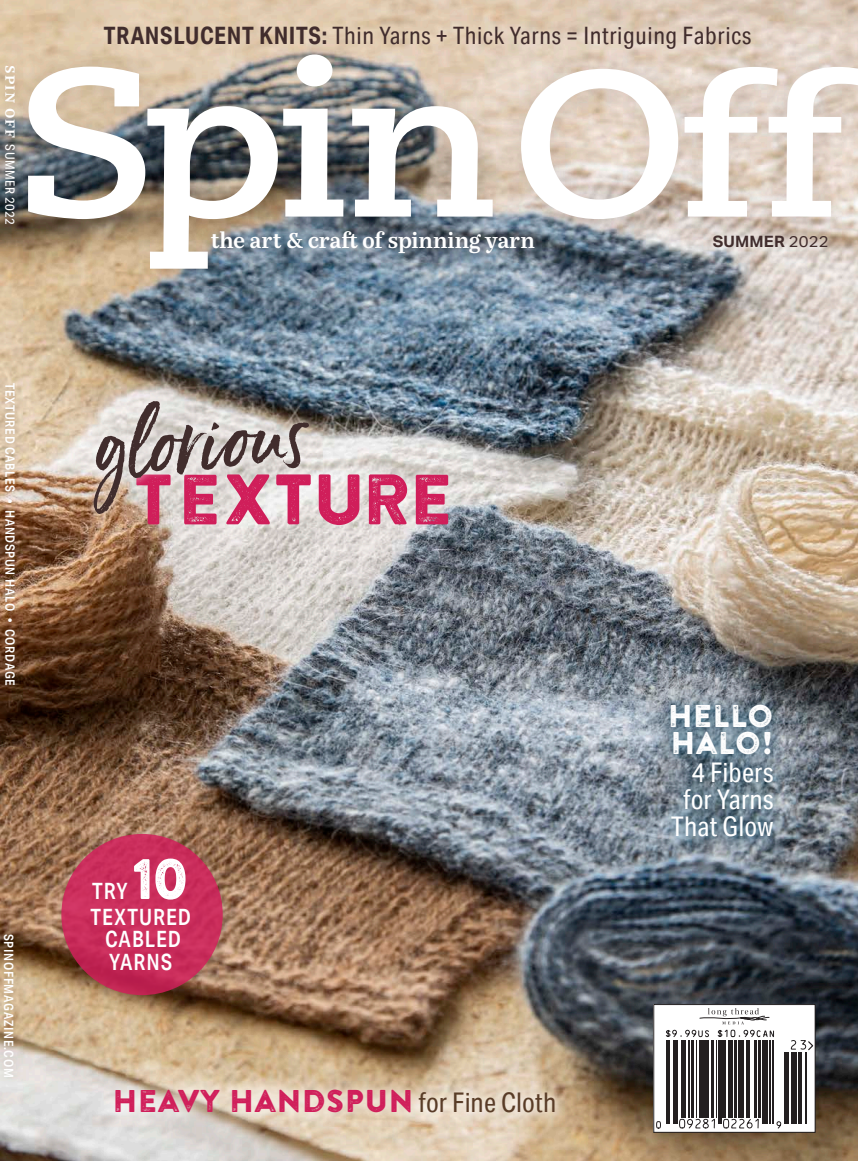
<style>
.page{position:relative;width:858px;height:1161px;background:#fff}
.page>*{position:absolute;margin:0;border:0;box-sizing:border-box;transform-origin:0 0}
.t1{font:88.5px "Ernestand Emily Slanted";color:#412d2d}
.t2{font:70.95px "Brandon Printed One";letter-spacing:-.015em;color:#d01e5a}
.t3{font:57px "Brandon Printed One";color:#fff}
.Subheads{font:31.35px "Brandon Printed One";color:#d01e5a}
.Subheads-2{font:31.35px/27.2px "Brandon Printed One";color:#fff}
.Subheads-3{font:27.15px/27.2px "Aktiv Grotesk Cd";letter-spacing:.01em;color:#fff;text-align:right}
.Subheads2{font:24px "Aktiv Grotesk Cd";letter-spacing:.025em;color:#412d2d}
.Subheads2-2{font:500 22.5px/22.5px "Aktiv Grotesk Cd";letter-spacing:.04em;color:#fff}
.t4{font:600 21px "Casus Pro";letter-spacing:-.005em;color:#fff}
.t5{font:700 15.6px "Aktiv Grotesk";letter-spacing:.01em;color:#412d2d;scale:1.05 1}
.t6{font:500 12.9px "Aktiv Grotesk Cd";letter-spacing:.05em;color:#fff;scale:1.05 1}
.t7{font:12.9px "Aktiv Grotesk Cd";letter-spacing:.03em;color:#fff;scale:1.05 1}
.s1{font-family:"Casus Pro";font-weight:700}
.s2{font-weight:700}
.s3{font-weight:400}
.s4{font-family:"Aktiv Grotesk Cd";font-size:27.15px;color:#593c27}
</style>
<div class="page">
<img style="left:0;top:0;width:857px;height:1161px">
<div style="left:0;top:25px;width:857px;height:274px;background:#412d2d;opacity:.14"></div>
<img style="left:28px;top:54px;width:315px;height:215px">
<img style="left:352px;top:106px;width:140px;height:110px">
<svg style="left:521px;top:69px;width:157px;height:150px"></svg>
<svg style="left:684px;top:67px;width:173px;height:150px"></svg>
<div style="left:197px;top:216px;width:350px;height:51px;background:#412d2d;opacity:.34"></div>
<div style="left:701px;top:224px;width:138px;height:36px;background:#fff;opacity:.54"></div>
<div style="left:0;top:373px;width:26px;height:322px;background:#412d2d;opacity:.2"></div>
<div style="left:0;top:56px;width:26px;height:179px;background:#412d2d;opacity:.2"></div>
<div style="left:0;top:923px;width:24px;height:165px;background:#412d2d;opacity:.2"></div>
<div style="left:94px;top:18px;width:665px;height:41px;background:#f5e9d7;opacity:.43"></div>
<div style="left:50px;top:823px;width:190px;height:190px;background:#412d2d;opacity:.19"></div>
<div style="left:61px;top:834px;width:162px;height:161px;background:linear-gradient(to bottom,#ce315f,#c32755);border-radius:50%"></div>
<div style="left:123px;top:461px;width:338px;height:77px;background:#fff;opacity:.21"></div>
<div style="left:97px;top:1072px;width:476px;height:59px;background:#fff;opacity:.75"></div>
<div style="left:656px;top:691px;width:129px;height:159px;background:#125373;opacity:.58"></div>
<img style="left:78px;top:382px;width:245px;height:142px">
<svg style="left:655px;top:1006px;width:158px;height:125px"></svg>
<hr style="left:666px;top:1040px;width:1px;height:84px;background:#231f20">
<hr style="left:668px;top:1040px;width:1px;height:84px;background:#231f20">
<hr style="left:673px;top:1040px;width:2px;height:84px;background:#231f20">
<hr style="left:676px;top:1040px;width:1px;height:84px;background:#231f20">
<hr style="left:681px;top:1040px;width:2px;height:78px;background:#231f20">
<hr style="left:684px;top:1040px;width:1px;height:78px;background:#231f20">
<hr style="left:688px;top:1040px;width:1px;height:78px;background:#231f20">
<hr style="left:691px;top:1040px;width:2px;height:78px;background:#231f20">
<hr style="left:695px;top:1040px;width:1px;height:78px;background:#231f20">
<hr style="left:699px;top:1040px;width:2px;height:78px;background:#231f20">
<hr style="left:702px;top:1040px;width:2px;height:78px;background:#231f20">
<hr style="left:705px;top:1040px;width:3px;height:78px;background:#231f20">
<hr style="left:711px;top:1040px;width:2px;height:78px;background:#231f20">
<hr style="left:715px;top:1040px;width:1px;height:78px;background:#231f20">
<hr style="left:718px;top:1040px;width:1px;height:84px;background:#231f20">
<hr style="left:720px;top:1040px;width:1px;height:84px;background:#231f20">
<hr style="left:722px;top:1040px;width:3px;height:78px;background:#231f20">
<hr style="left:728px;top:1040px;width:1px;height:78px;background:#231f20">
<hr style="left:730px;top:1040px;width:2px;height:78px;background:#231f20">
<hr style="left:733px;top:1040px;width:3px;height:78px;background:#231f20">
<hr style="left:738px;top:1040px;width:2px;height:78px;background:#231f20">
<hr style="left:741px;top:1040px;width:2px;height:78px;background:#231f20">
<hr style="left:746px;top:1040px;width:1px;height:78px;background:#231f20">
<hr style="left:748px;top:1040px;width:1px;height:78px;background:#231f20">
<hr style="left:754px;top:1040px;width:2px;height:78px;background:#231f20">
<hr style="left:758px;top:1040px;width:2px;height:78px;background:#231f20">
<svg style="left:761px;top:1040px;width:4px;height:84px"></svg>
<hr style="left:766px;top:1040px;width:1px;height:84px;background:#231f20">
<hr style="left:769px;top:1040px;width:1px;height:84px;background:#231f20">
<hr style="left:771px;top:1040px;width:2px;height:84px;background:#231f20">
<hr style="left:784px;top:1052px;width:1px;height:72px;background:#231f20">
<hr style="left:786px;top:1052px;width:2px;height:72px;background:#231f20">
<hr style="left:791px;top:1052px;width:2px;height:72px;background:#231f20">
<hr style="left:794px;top:1052px;width:2px;height:72px;background:#231f20">
<hr style="left:797px;top:1052px;width:1px;height:72px;background:#231f20">
<hr style="left:800px;top:1052px;width:1px;height:72px;background:#231f20">
<hr style="left:805px;top:1052px;width:1px;height:72px;background:#231f20">
<svg style="left:655px;top:1121px;width:6px;height:8px"></svg>
<svg style="left:678px;top:1118px;width:81px;height:11px"></svg>
<svg style="left:776px;top:1121px;width:5px;height:8px"></svg>
<svg style="left:790px;top:1040px;width:23px;height:11px"></svg>
<div style="left:653px;top:1004px;width:162px;height:129px;border:1px solid #231f20"></div>
<svg style="left:665px;top:1008px;width:109px;height:30px"></svg>
<p class="t7" style="left:18px;top:65px;width:154px;rotate:90deg"><span class="s1">SPIN OFF</span> SUMMER 2022</p>
<p class="t6" style="left:18px;top:383px;width:290px;rotate:90deg">TEXTURED CABLES • HANDSPUN HALO • CORDAGE</p>
<p class="t6" style="left:16px;top:934px;width:138px;rotate:90deg">SPINOFFMAGAZINE.COM</p>
<p class="Subheads2" style="left:104px;top:21px;width:648px"><span class="s2">TRANSLUCENT KNITS:</span> Thin Yarns + Thick Yarns = Intriguing Fabrics</p>
<p class="t4" style="left:211px;top:226px;width:325px">the art &amp; craft of spinning yarn</p>
<p class="t5" style="left:712px;top:233px;width:112px">SUMMER <span class="s3">2022</span></p>
<p class="t1" style="left:93px;top:391px;width:212px;rotate:-3deg">glorious</p>
<p class="t2" style="left:133px;top:455px;width:322px">TEXTURE</p>
<p class="t3" style="left:131px;top:843px;width:59px">10</p>
<p class="Subheads2-2" style="left:90px;top:905px;width:102px">TEXTURED</p>
<p class="Subheads2-2" style="left:105px;top:928px;width:77px">CABLED<br>YARNS</p>
<p class="Subheads2-2" style="left:92px;top:880px;width:37px">TRY</p>
<p class="Subheads" style="left:113px;top:1081px;width:445px">HEAVY HANDSPUN <span class="s4">for Fine Cloth</span></p>
<p class="Subheads-2" style="left:667px;top:702px;width:107px">HELLO<br>HALO!</p>
<p class="Subheads-3" style="left:671px;top:758px;width:104px">4 Fibers for Yarns<br>That Glow</p>
</div>
